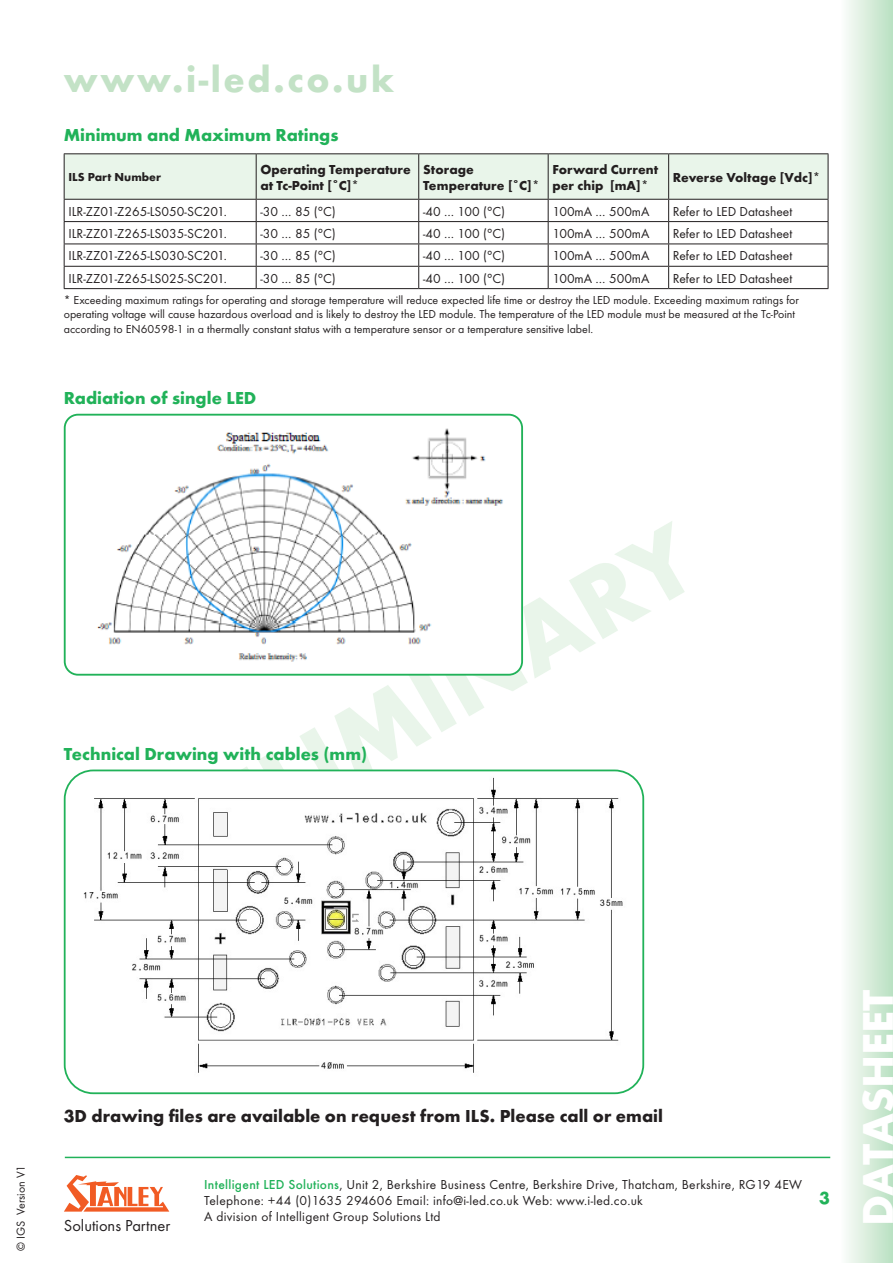
<style>
.page{position:relative;width:893px;height:1263px;background:#fff}
.page>*{position:absolute;margin:0;border:0;box-sizing:border-box;transform-origin:0 0}
.t1{font:700 90px "Futura";color:#e9f5ea}
.t2{font:700 45px "Futura T";color:#fff}
.t3{font:700 37.5px "Futura T";letter-spacing:.07em;color:#c3e2c6}
.Bodytext{font:700 18px "Futura T";color:#21b259}
.Bodytext-2{font:700 18px "Futura T";color:#231f20}
.t4{font:16.5px "Futura T";color:#231f20}
.Table_Text{font:13.5px "Futura T";color:#231f20}
.Table_Text-2{font:13.5px/16.2px "Futura T";letter-spacing:.02em;color:#231f20}
.Table_Text-3{font:700 13.5px/16.2px "Futura T";color:#231f20}
.footnotes{font:12px/14.4px "Futura T";color:#231f20}
.Table_Text-4{font:700 12px "Futura T";color:#231f20}
.s1{font-weight:500;color:#21b259}
</style>
<div class="page">
<hr style="left:65px;top:1157px;width:765px;height:1px;background:#21b259">
<svg style="left:64px;top:1175px;width:105px;height:36px"></svg>
<hr style="left:64px;top:153px;width:192px;height:1px;background:#231f20">
<hr style="left:256px;top:153px;width:163px;height:1px;background:#231f20">
<hr style="left:419px;top:153px;width:129px;height:1px;background:#231f20">
<hr style="left:548px;top:153px;width:121px;height:1px;background:#231f20">
<hr style="left:669px;top:153px;width:159px;height:1px;background:#231f20">
<hr style="left:256px;top:288px;width:163px;height:1px;background:#231f20">
<hr style="left:419px;top:288px;width:129px;height:1px;background:#231f20">
<hr style="left:548px;top:288px;width:121px;height:1px;background:#231f20">
<hr style="left:669px;top:288px;width:159px;height:1px;background:#231f20">
<svg style="left:64px;top:154px;width:765px;height:134px"></svg>
<hr style="left:64px;top:288px;width:192px;height:1px;background:#231f20">
<img style="left:97px;top:428px;width:406px;height:234px">
<div style="left:64px;top:414px;width:459px;height:262px;border:2px solid #21b259;border-radius:13px"></div>
<img style="left:73px;top:772px;width:562px;height:313px">
<div style="left:64px;top:769px;width:580px;height:325px;border:2px solid #21b259;border-radius:29px"></div>
<div style="left:840px;top:0;width:53px;height:1263px;background:linear-gradient(to right,#fdfdfc,#b9e0c1)"></div>
<h3 class="t3" style="left:64px;top:57px;width:332px">www.i-led.co.uk</h3>
<p class="Bodytext" style="left:64px;top:124px;width:276px">Minimum and Maximum Ratings</p>
<p class="Table_Text-4" style="left:68px;top:170px;width:94px">ILS Part Number</p>
<p class="Table_Text-3" style="left:260px;top:161px;width:152px">Operating Temperature at Tc-Point [˚C]*</p>
<p class="Table_Text-3" style="left:423px;top:161px;width:118px">Storage<br>Temperature [˚C]*</p>
<p class="Table_Text-3" style="left:552px;top:161px;width:107px">Forward Current per chip [mA]*</p>
<p class="Table_Text-3" style="left:673px;top:169px;width:149px">Reverse Voltage [Vdc]*</p>
<p class="Table_Text" style="left:68px;top:203px;width:160px">ILR-ZZ01-Z265-LS050-SC201.</p>
<p class="Table_Text" style="left:260px;top:203px;width:77px">-30 … 85 (°C)</p>
<p class="Table_Text" style="left:423px;top:203px;width:84px">-40 … 100 (°C)</p>
<p class="Table_Text" style="left:552px;top:203px;width:99px">100mA … 500mA</p>
<p class="Table_Text" style="left:673px;top:203px;width:121px">Refer to LED Datasheet</p>
<p class="Table_Text" style="left:68px;top:226px;width:160px">ILR-ZZ01-Z265-LS035-SC201.</p>
<p class="Table_Text" style="left:260px;top:226px;width:77px">-30 … 85 (°C)</p>
<p class="Table_Text" style="left:423px;top:226px;width:84px">-40 … 100 (°C)</p>
<p class="Table_Text" style="left:552px;top:226px;width:99px">100mA … 500mA</p>
<p class="Table_Text" style="left:673px;top:226px;width:121px">Refer to LED Datasheet</p>
<p class="Table_Text" style="left:68px;top:248px;width:160px">ILR-ZZ01-Z265-LS030-SC201.</p>
<p class="Table_Text" style="left:260px;top:248px;width:77px">-30 … 85 (°C)</p>
<p class="Table_Text" style="left:423px;top:248px;width:84px">-40 … 100 (°C)</p>
<p class="Table_Text" style="left:552px;top:248px;width:99px">100mA … 500mA</p>
<p class="Table_Text" style="left:673px;top:248px;width:121px">Refer to LED Datasheet</p>
<p class="Table_Text" style="left:68px;top:270px;width:160px">ILR-ZZ01-Z265-LS025-SC201.</p>
<p class="Table_Text" style="left:260px;top:270px;width:77px">-30 … 85 (°C)</p>
<p class="Table_Text" style="left:423px;top:270px;width:84px">-40 … 100 (°C)</p>
<p class="Table_Text" style="left:552px;top:270px;width:99px">100mA … 500mA</p>
<p class="Table_Text" style="left:673px;top:270px;width:121px">Refer to LED Datasheet</p>
<p class="footnotes" style="left:64px;top:292px;width:737px">* Exceeding maximum ratings for operating and storage temperature will reduce expected life time or destroy the LED module. Exceeding maximum ratings for operating voltage will cause hazardous overload and is likely to destroy the LED module. The temperature of the LED module must be measured at the Tc-Point according to EN60598-1 in a thermally constant status with a temperature sensor or a temperature sensitive label.</p>
<p class="Bodytext" style="left:64px;top:387px;width:194px">Radiation of single LED</p>
<p class="footnotes" style="left:13px;top:1251px;width:88px;rotate:-90deg">© IGS Version V1</p>
<p class="t1" style="left:84px;top:825px;width:662px;rotate:-30deg">PRELIMINARY</p>
<p class="Bodytext" style="left:64px;top:743px;width:305px">Technical Drawing with cables (mm)</p>
<p class="Bodytext-2" style="left:64px;top:1105px;width:601px">3D drawing files are available on request from ILS. Please call or email</p>
<h3 class="t4" style="left:64px;top:1216px;width:108px">Solutions Partner</h3>
<p class="Table_Text-2" style="left:204px;top:1176px;width:599px"><span class="s1">Intelligent LED Solutions</span>, Unit 2, Berkshire Business Centre, Berkshire Drive, Thatcham, Berkshire, RG19 4EW<br>Telephone: +44 (0)1635 294606 Email: info@i-led.co.uk Web: www.i-led.co.uk<br>A division of Intelligent Group Solutions Ltd</p>
<h3 class="Bodytext" style="left:819px;top:1187px;width:12px">3</h3>
<h2 class="t2" style="left:851px;top:1226px;width:238px;rotate:-90deg">DATASHEET</h2>
</div>
